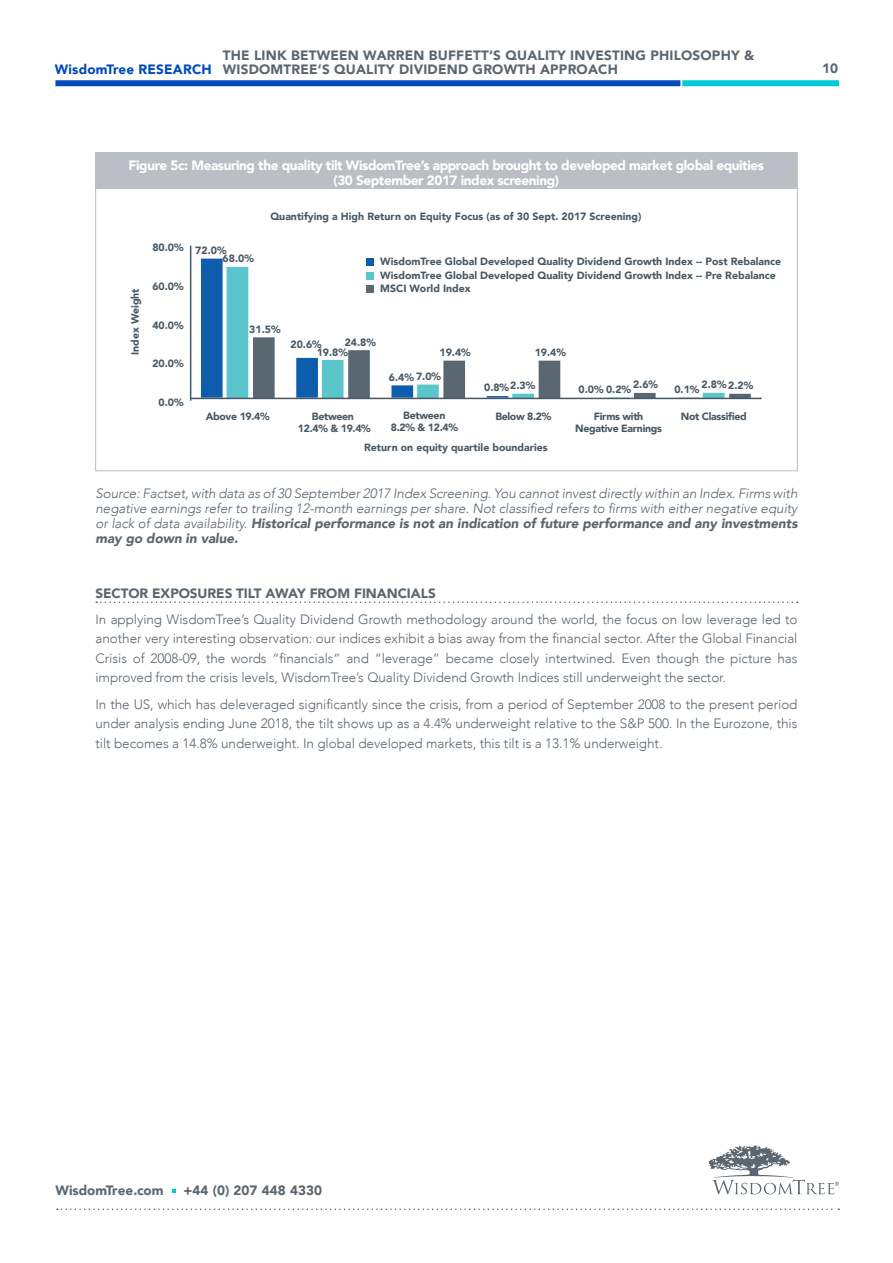
<style>
.page{position:relative;width:893px;height:1263px;background:#fff}
.page>*{position:absolute;margin:0;border:0;box-sizing:border-box;transform-origin:0 0}
.t1{font:300 13.5px/19.5px "Avenir";letter-spacing:-.005em;color:#5a6670;text-align:justify}
.t2{font:italic 300 13.5px/15px "Avenir";letter-spacing:-.005em;color:#5a6670;text-align:justify}
.t3{font:900 13.5px "Avenir";letter-spacing:.015em;color:#5a6670}
.t4{font:900 13.5px/15px "Avenir";letter-spacing:-.03em;color:#fff;text-align:center}
.t5{font:900 13.5px "Avenir";letter-spacing:-.005em;color:#5a6670}
.t6{font:900 10.5px "Avenir";color:#475865}
.t7{font:900 10.5px/12px "Avenir";letter-spacing:-.03em;color:#475865;text-align:center}
.s1{color:#004aba}
.s2{font-weight:900}
</style>
<div class="page">
<svg style="left:201px;top:259px;width:47px;height:139px;fill:#0d5dac"></svg>
<svg style="left:227px;top:267px;width:147px;height:131px"></svg>
<svg style="left:253px;top:337px;width:498px;height:61px"></svg>
<svg style="left:708px;top:1145px;width:131px;height:50px"></svg>
<svg style="left:172px;top:1189px;width:3px;height:4px"></svg>
<svg style="left:57px;top:1208px;width:782px;height:2px"></svg>
<div style="left:55px;top:80px;width:625px;height:6px;background:#004aba"></div>
<div style="left:682px;top:80px;width:157px;height:6px;background:#00cad4"></div>
<div style="left:95px;top:152px;width:702px;height:37px;background:#bbbec4"></div>
<div style="left:366px;top:258px;width:8px;height:8px;background:#0d5dac"></div>
<div style="left:366px;top:272px;width:8px;height:7px;background:#5ac6cc"></div>
<div style="left:366px;top:285px;width:8px;height:8px;background:#596770"></div>
<hr style="left:190px;top:246px;width:1px;height:155px;background:#475865">
<hr style="left:191px;top:398px;width:571px;height:1px;background:#475865">
<svg style="left:96px;top:601px;width:702px;height:2px"></svg>
<p class="t3" style="left:223px;top:44px;width:533px">THE LINK BETWEEN WARREN BUFFETT’S QUALITY INVESTING PHILOSOPHY &amp;</p>
<p class="t3" style="left:55px;top:58px;width:565px"><span class="s1">WisdomTree RESEARCH</span> WISDOMTREE’S QUALITY DIVIDEND GROWTH APPROACH</p>
<p class="t3" style="left:822px;top:57px;width:18px">10</p>
<p class="t4" style="left:129px;top:157px;width:637px">Figure 5c: Measuring the quality tilt WisdomTree’s approach brought to developed market global equities (30 September 2017 index screening)</p>
<p class="t6" style="left:126px;top:355px;width:68px;rotate:-90deg">Index Weight</p>
<p class="t6" style="left:152px;top:239px;width:33px">80.0%</p>
<p class="t6" style="left:152px;top:277px;width:33px">60.0%</p>
<p class="t6" style="left:152px;top:316px;width:33px">40.0%</p>
<p class="t6" style="left:152px;top:355px;width:33px">20.0%</p>
<p class="t6" style="left:159px;top:393px;width:27px">0.0%</p>
<p class="t6" style="left:195px;top:242px;width:33px">72.0%</p>
<p class="t6" style="left:223px;top:250px;width:33px">68.0%</p>
<p class="t6" style="left:270px;top:208px;width:373px">Quantifying a High Return on Equity Focus (as of 30 Sept. 2017 Screening)</p>
<p class="t6" style="left:380px;top:252px;width:402px">WisdomTree Global Developed Quality Dividend Growth Index -- Post Rebalance</p>
<p class="t6" style="left:380px;top:266px;width:397px">WisdomTree Global Developed Quality Dividend Growth Index -- Pre Rebalance</p>
<p class="t6" style="left:380px;top:279px;width:92px">MSCI World Index</p>
<p class="t6" style="left:249px;top:320px;width:33px">31.5%</p>
<p class="t6" style="left:345px;top:333px;width:33px">24.8%</p>
<p class="t6" style="left:291px;top:335px;width:33px">20.6%</p>
<p class="t6" style="left:317px;top:343px;width:33px">19.8%</p>
<p class="t6" style="left:439px;top:343px;width:33px">19.4%</p>
<p class="t6" style="left:535px;top:343px;width:33px">19.4%</p>
<p class="t6" style="left:416px;top:367px;width:27px">7.0%</p>
<p class="t6" style="left:389px;top:368px;width:27px">6.4%</p>
<p class="t6" style="left:510px;top:376px;width:27px">2.3%</p>
<p class="t6" style="left:702px;top:375px;width:27px">2.8%</p>
<p class="t6" style="left:633px;top:375px;width:27px">2.6%</p>
<p class="t6" style="left:728px;top:376px;width:27px">2.2%</p>
<p class="t6" style="left:484px;top:379px;width:27px">0.8%</p>
<p class="t6" style="left:579px;top:380px;width:54px">0.0% 0.2%</p>
<p class="t6" style="left:674px;top:380px;width:27px">0.1%</p>
<p class="t6" style="left:206px;top:408px;width:65px">Above 19.4%</p>
<p class="t7" style="left:298px;top:410px;width:74px">Between<br>12.4% &amp; 19.4%</p>
<p class="t7" style="left:391px;top:409px;width:69px">Between<br>8.2% &amp; 12.4%</p>
<p class="t6" style="left:495px;top:408px;width:58px">Below 8.2%</p>
<p class="t7" style="left:575px;top:410px;width:88px">Firms with<br>Negative Earnings</p>
<p class="t7" style="left:681px;top:410px;width:67px">Not Classified</p>
<p class="t6" style="left:364px;top:439px;width:185px">Return on equity quartile boundaries</p>
<p class="t2" style="left:95px;top:486px;width:704px">Source: Factset, with data as of 30 September 2017 Index Screening. You cannot invest directly within an Index. Firms with negative earnings refer to trailing 12-month earnings per share. Not classified refers to firms with either negative equity or lack of data availability. <span class="s2">Historical performance is not an indication of future performance and any investments may go down in value.</span></p>
<p class="t5" style="left:95px;top:581px;width:342px">SECTOR EXPOSURES TILT AWAY FROM FINANCIALS</p>
<p class="t1" style="left:95px;top:610px;width:704px">In applying WisdomTree’s Quality Dividend Growth methodology around the world, the focus on low leverage led to another very interesting observation: our indices exhibit a bias away from the financial sector. After the Global Financial Crisis of 2008-09, the words “financials” and “leverage” became closely intertwined. Even though the picture has improved from the crisis levels, WisdomTree’s Quality Dividend Growth Indices still underweight the sector.</p>
<p class="t1" style="left:95px;top:694px;width:704px">In the US, which has deleveraged significantly since the crisis, from a period of September 2008 to the present period under analysis ending June 2018, the tilt shows up as a 4.4% underweight relative to the S&amp;P 500. In the Eurozone, this tilt becomes a 14.8% underweight. In global developed markets, this tilt is a 13.1% underweight.</p>
<p class="t3" style="left:55px;top:1178px;width:110px">WisdomTree.com</p>
<p class="t3" style="left:184px;top:1178px;width:140px">+44 (0) 207 448 4330</p>
</div>
